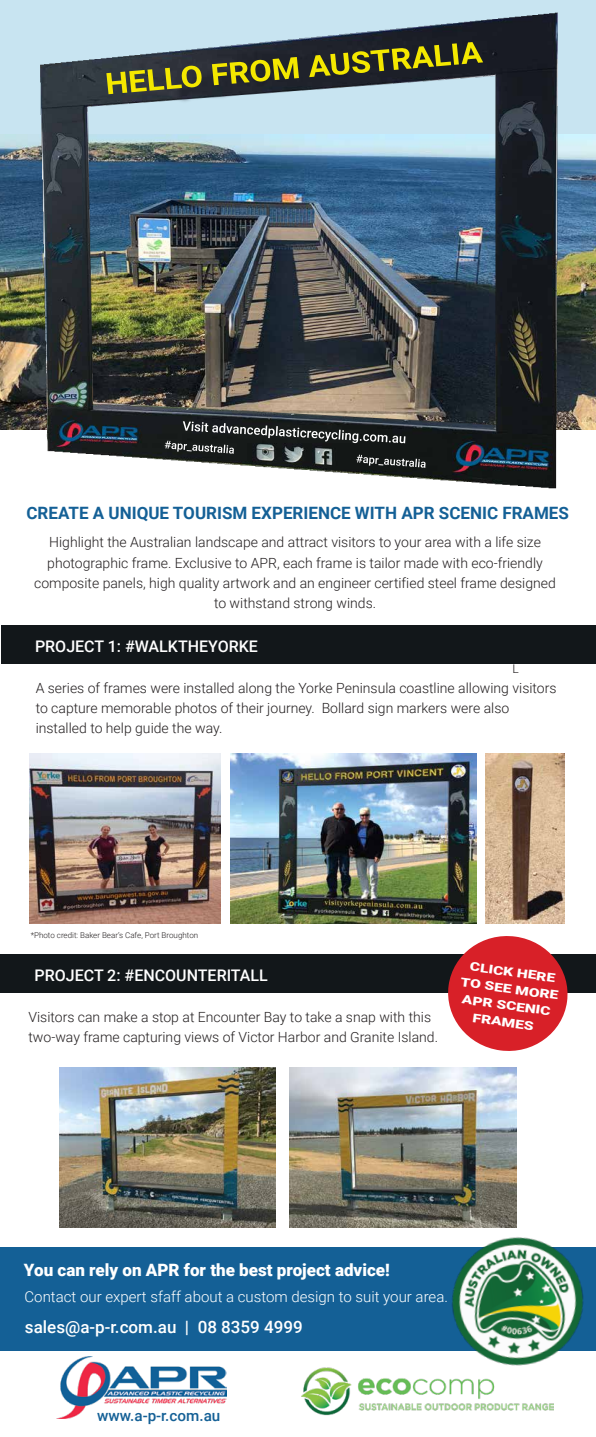
<style>
.page{position:relative;width:596px;height:1437px;background:#fff}
.page>*{position:absolute;margin:0;border:0;box-sizing:border-box;transform-origin:0 0}
.t1{font:700 17px "Roboto";color:#146096}
.t2{font:900 17px "Roboto";color:#fff}
.t3{font:500 17px "Roboto";color:#fff}
.t4{font:500 16px "Roboto";color:#fff}
.t5{font:500 15.2px "Roboto";color:#146096}
.t6{font:300 15px "Roboto";color:#fff}
.t7{font:300 14px/20.3px "Roboto";color:#231f20}
.t8{font:900 12px/16.8px "Roboto";color:#fff;text-align:center;scale:1.3 1}
.t9{font:300 12px "Roboto";color:#231f20}
.t10{font:300 8px "Roboto";color:#231f20}
</style>
<div class="page">
<div style="left:1px;top:1247px;width:594px;height:103px;background:#146096"></div>
<img style="left:58px;top:1357px;width:168px;height:61px">
<img style="left:429px;top:1214px;width:166px;height:152px">
<img style="left:301px;top:1368px;width:252px;height:48px">
<img style="left:59px;top:1067px;width:216px;height:160px">
<div style="left:0;top:954px;width:595px;height:39px;background:#12171a"></div>
<img style="left:289px;top:1067px;width:226px;height:160px">
<svg style="left:448px;top:936px;width:120px;height:115px"></svg>
<img style="left:230px;top:753px;width:246px;height:170px">
<img style="left:485px;top:753px;width:79px;height:170px">
<div style="left:1px;top:626px;width:594px;height:38px;background:#12171a"></div>
<img style="left:29px;top:753px;width:192px;height:170px">
<div style="left:0;top:0;width:595px;height:146px;background:#c8e4f1"></div>
<img style="left:0;top:135px;width:595px;height:295px">
<img style="left:23px;top:12px;width:569px;height:477px">
<svg style="left:106px;top:66px;width:95px;height:28px"></svg>
<svg style="left:212px;top:57px;width:87px;height:28px"></svg>
<svg style="left:309px;top:42px;width:174px;height:35px"></svg>
<svg style="left:165px;top:421px;width:260px;height:47px"></svg>
<p class="t1" style="left:26px;top:501px;width:543px">CREATE A UNIQUE TOURISM EXPERIENCE WITH APR SCENIC FRAMES</p>
<p class="t7" style="left:34px;top:532px;width:523px;text-align:center">Highlight the Australian landscape and attract visitors to your area with a life size photographic frame. Exclusive to APR, each frame is tailor made with eco-friendly composite panels, high quality artwork and an engineer certified steel frame designed to withstand strong winds.</p>
<p class="t4" style="left:35px;top:635px;width:224px">PROJECT 1: #WALKTHEYORKE</p>
<p class="t9" style="left:512px;top:660px;width:8px">L</p>
<p class="t7" style="left:36px;top:678px;width:522px;line-height:20px">A series of frames were installed along the Yorke Peninsula coastline allowing visitors to capture memorable photos of their journey. Bollard sign markers were also installed to help guide the way.</p>
<p class="t10" style="left:31px;top:930px;width:169px">*Photo credit: Baker Bear’s Cafe, Port Broughton</p>
<p class="t4" style="left:35px;top:964px;width:234px">PROJECT 2: #ENCOUNTERITALL</p>
<p class="t7" style="left:28px;top:1007px;width:411px;line-height:20px">Visitors can make a stop at Encounter Bay to take a snap with this two-way frame capturing views of Victor Harbor and Granite Island.</p>
<p class="t8" style="left:464px;top:956px;width:77px;rotate:8deg">CLICK HERE<br>TO SEE MORE<br>APR SCENIC<br>FRAMES</p>
<p class="t2" style="left:24px;top:1258px;width:367px">You can rely on APR for the best project advice!</p>
<p class="t6" style="left:25px;top:1286px;width:424px">Contact our expert sfaff about a custom design to suit your area.</p>
<p class="t3" style="left:25px;top:1315px;width:279px">sales@a-p-r.com.au | 08 8359 4999</p>
<p class="t5" style="left:97px;top:1405px;width:125px">www.a-p-r.com.au</p>
</div>
